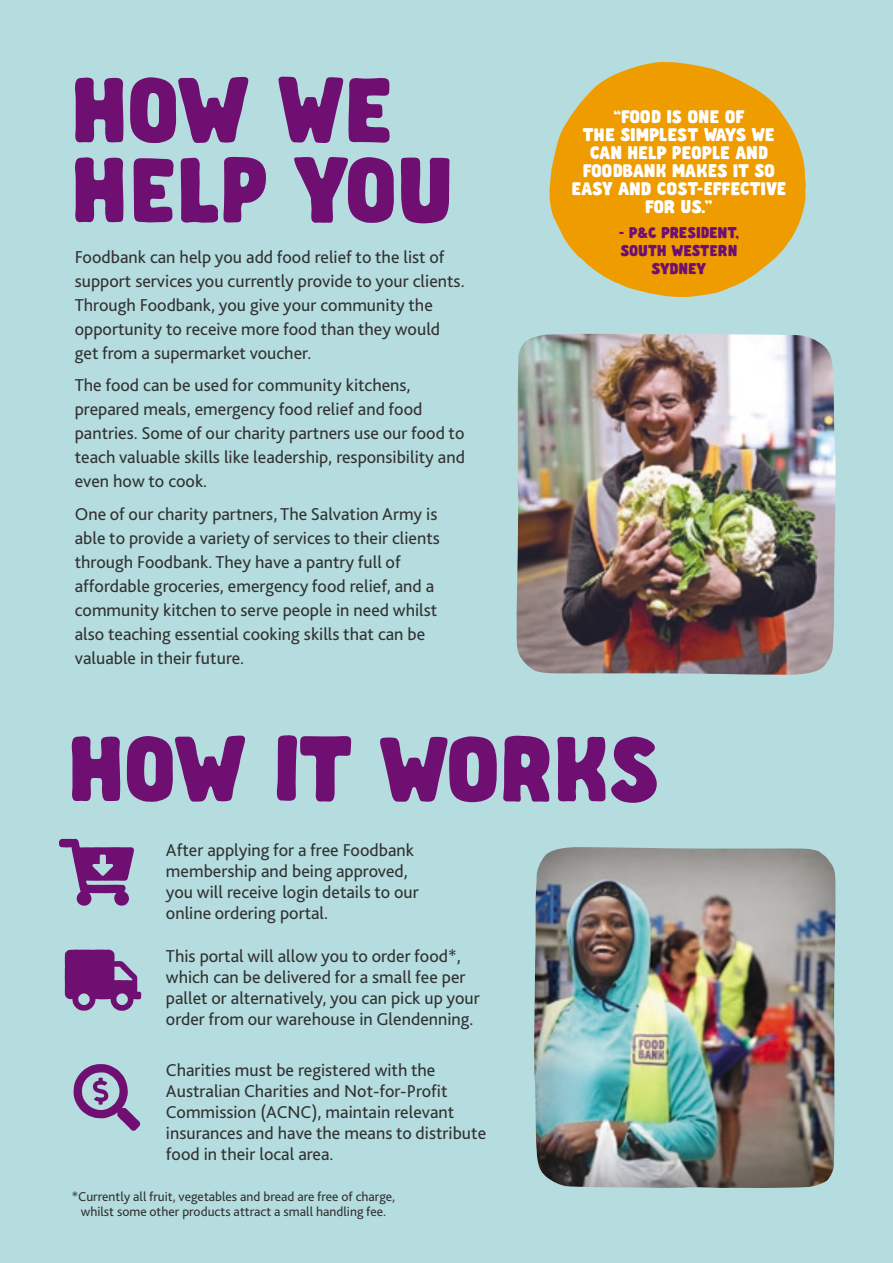
<style>
.page{position:relative;width:893px;height:1263px;background:#b5dddf}
.page>*{position:absolute;margin:0;border:0;box-sizing:border-box;transform-origin:0 0}
.t1{font:87px/79.8px "Abraham";letter-spacing:-.01em;color:#6e0f71}
.t2{font:18px/24px "Bliss 2";color:#323232}
.t3{font:17.4px/18px "Abraham";color:#fff;text-align:center}
.t4{font:15px/18px "Abraham";letter-spacing:-.01em;color:#6e0f71;text-align:center}
.t5{font:13.5px/15px "Bliss 2";color:#323232;text-align:center}
</style>
<div class="page">
<svg style="left:549px;top:62px;width:257px;height:235px;background:#e2aa30"></svg>
<img style="left:516px;top:334px;width:320px;height:341px">
<div style="left:533px;top:844px;width:305px;height:344px;background:#000;opacity:.4"></div>
<svg style="left:59px;top:839px;width:75px;height:67px;background:#9074a7"></svg>
<svg style="left:65px;top:949px;width:76px;height:62px;background:#834e92"></svg>
<svg style="left:74px;top:1064px;width:66px;height:67px;background:#998eb5"></svg>
<p class="t1" style="left:70px;top:70px;width:386px">HOW WE<br>HELP YOU</p>
<p class="t2" style="left:75px;top:244px;width:391px">Foodbank can help you add food relief to the list of support services you currently provide to your clients.<br>Through Foodbank, you give your community the opportunity to receive more food than they would get from a supermarket voucher.</p>
<p class="t2" style="left:75px;top:373px;width:392px">The food can be used for community kitchens, prepared meals, emergency food relief and food pantries. Some of our charity partners use our food to teach valuable skills like leadership, responsibility and even how to cook.</p>
<p class="t2" style="left:75px;top:501px;width:367px">One of our charity partners, The Salvation Army is able to provide a variety of services to their clients through Foodbank. They have a pantry full of affordable groceries, emergency food relief, and a community kitchen to serve people in need whilst also teaching essential cooking skills that can be valuable in their future.</p>
<p class="t3" style="left:571px;top:108px;width:217px">“FOOD IS ONE OF<br>THE SIMPLEST WAYS WE<br>CAN HELP PEOPLE AND<br>FOODBANK MAKES IT SO<br>EASY AND COST-EFFECTIVE<br>FOR US.”</p>
<p class="t4" style="left:619px;top:223px;width:122px">- P&amp;C PRESIDENT,<br>SOUTH WESTERN<br>SYDNEY</p>
<p class="t1" style="left:67px;top:729px;width:594px">HOW IT WORKS</p>
<p class="t2" style="left:166px;top:839px;width:254px;line-height:21px">After applying for a free Foodbank membership and being approved, you will receive login details to our online ordering portal.</p>
<p class="t2" style="left:166px;top:945px;width:315px;line-height:21px">This portal will allow you to order food*, which can be delivered for a small fee per pallet or alternatively, you can pick up your order from our warehouse in Glendenning.</p>
<p class="t2" style="left:166px;top:1058px;width:322px;line-height:21px">Charities must be registered with the Australian Charities and Not-for-Profit Commission (ACNC), maintain relevant insurances and have the means to distribute food in their local area.</p>
<p class="t5" style="left:72px;top:1189px;width:325px">*Currently all fruit, vegetables and bread are free of charge, whilst some other products attract a small handling fee.</p>
</div>
